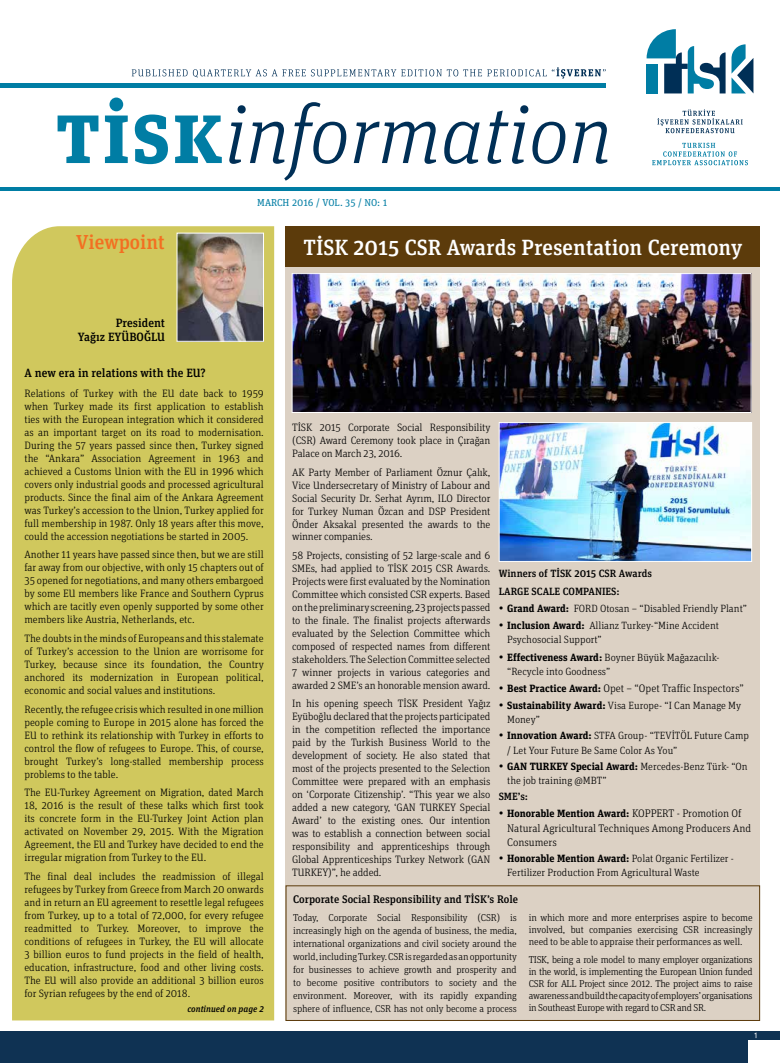
<style>
.page{position:relative;width:780px;height:1063px;background:#fff}
.page>*{position:absolute;margin:0;border:0;box-sizing:border-box;transform-origin:0 0}
.t1{font:500 22px "Unit Slab Pro";color:#fff}
.t2{font:500 20.2px "Unit Slab Pro";color:#f36f21}
.t3{font:500 12px/14px "Unit Slab Pro";color:#000;text-align:right}
.t4{font:300 11px/14.3px "Unit Slab Pro";color:#000}
.t5{font:500 11px "Unit Slab Pro";color:#000}
.t6{font:300 10.7px/13px "Unit Slab Pro";color:#000;text-align:justify}
.t7{font:300 10.5px/14.3px "Unit Slab Pro";color:#000}
.t8{font:500 10.5px/18.3px "Unit Slab Pro";color:#000}
.t9{font:700 10.5px "Unit Slab Pro";color:#000}
.t10{font:10.1px "Unit Slab Pro";color:#007da4}
.t11{font:300 10px/12.9px "Unit Slab Pro";letter-spacing:-.01em;color:#000;text-align:justify}
.t12{font:italic 500 9px "Unit Slab Pro";color:#000}
.s1{font-weight:700}
.s2{font-weight:700;font-size:10.5px}
.s3{font-weight:300;font-size:11px}
</style>
<div class="page">
<div style="left:285px;top:247px;width:475px;height:773px;background:#dcd1c4"></div>
<div style="left:12px;top:226px;width:262px;height:794px;background:#d0c85d"></div>
<div style="left:748px;top:1031px;width:32px;height:8px;background:#0f3253"></div>
<div style="left:0;top:1031px;width:747px;height:32px;background:#0f3253"></div>
<hr style="left:0;top:84px;width:605px;height:4px;background:#007da4">
<svg style="left:646px;top:29px;width:79px;height:64px"></svg>
<svg style="left:731px;top:44px;width:22px;height:49px"></svg>
<svg style="left:657px;top:109px;width:85px;height:24px"></svg>
<svg style="left:652px;top:143px;width:96px;height:22px"></svg>
<hr style="left:0;top:187px;width:780px;height:4px;background:#007da4">
<svg style="left:132px;top:69px;width:55px;height:7px"></svg>
<svg style="left:193px;top:67px;width:412px;height:12px"></svg>
<svg style="left:58px;top:116px;width:40px;height:47px"></svg>
<svg style="left:105px;top:98px;width:23px;height:65px"></svg>
<svg style="left:135px;top:115px;width:33px;height:49px"></svg>
<svg style="left:175px;top:116px;width:47px;height:47px"></svg>
<svg style="left:229px;top:102px;width:117px;height:79px"></svg>
<svg style="left:354px;top:122px;width:82px;height:42px"></svg>
<svg style="left:444px;top:122px;width:35px;height:42px"></svg>
<svg style="left:487px;top:105px;width:78px;height:59px"></svg>
<svg style="left:572px;top:122px;width:35px;height:42px"></svg>
<img style="left:293px;top:275px;width:456px;height:136px">
<div style="left:291px;top:273px;width:460px;height:140px;border:1px solid #fff"></div>
<div style="left:285px;top:226px;width:475px;height:40px;background:#5c3b0b"></div>
<img style="left:500px;top:424px;width:250px;height:136px">
<div style="left:498px;top:422px;width:254px;height:140px;border:1px solid #fff"></div>
<div style="left:285px;top:885px;width:475px;height:136px;border:1px solid #5c3b0b"></div>
<img style="left:179px;top:235px;width:83px;height:105px">
<div style="left:177px;top:233px;width:87px;height:109px;border:1px solid #fff"></div>
<h2 class="t2" style="left:76px;top:228px;width:90px">Viewpoint</h2>
<p class="t3" style="left:78px;top:315px;width:89px">President<br>Yağız EYÜBOĞLU</p>
<p class="t3" style="left:24px;top:365px;width:183px">A new era in relations with the EU?</p>
<p class="t10" style="left:257px;top:196px;width:131px">MARCH 2016 / VOL. 35 / NO: 1</p>
<h1 class="t1" style="left:303px;top:232px;width:440px">TİSK 2015 CSR Awards Presentation Ceremony</h1>
<p class="t6" style="left:24px;top:386px;width:241px">Relations of Turkey with the EU date back to 1959 when Turkey made its first application to establish ties with the European integration which it considered as an important target on its road to modernisation.<br>During the 57 years passed since then, Turkey signed the “Ankara” Association Agreement in 1963 and achieved a Customs Union with the EU in 1996 which covers only industrial goods and processed agricultural products. Since the final aim of the Ankara Agreement was Turkey’s accession to the Union, Turkey applied for full membership in 1987. Only 18 years after this move, could the accession negotiations be started in 2005.</p>
<p class="t6" style="left:24px;top:548px;width:241px">Another 11 years have passed since then, but we are still far away from our objective, with only 15 chapters out of 35 opened for negotiations, and many others embargoed by some EU members like France and Southern Cyprus which are tacitly even openly supported by some other members like Austria, Netherlands, etc.</p>
<p class="t6" style="left:24px;top:631px;width:241px">The doubts in the minds of Europeans and this stalemate of Turkey’s accession to the Union are worrisome for Turkey, because since its foundation, the Country anchored its modernization in European political, economic and social values and institutions.</p>
<p class="t6" style="left:24px;top:702px;width:241px">Recently, the refugee crisis which resulted in one million people coming to Europe in 2015 alone has forced the EU to rethink its relationship with Turkey in efforts to control the flow of refugees to Europe. This, of course, brought Turkey’s long-stalled membership process problems to the table.</p>
<p class="t6" style="left:24px;top:786px;width:241px">The EU-Turkey Agreement on Migration, dated March 18, 2016 is the result of these talks which first took its concrete form in the EU-Turkey Joint Action plan activated on November 29, 2015. With the Migration Agreement, the EU and Turkey have decided to end the irregular migration from Turkey to the EU.</p>
<p class="t6" style="left:24px;top:869px;width:241px">The final deal includes the readmission of illegal refugees by Turkey from Greece from March 20 onwards and in return an EU agreement to resettle legal refugees from Turkey, up to a total of 72,000, for every refugee readmitted to Turkey. Moreover, to improve the conditions of refugees in Turkey, the EU will allocate 3 billion euros to fund projects in the field of health, education, infrastructure, food and other living costs.<br>The EU will also provide an additional 3 billion euros for Syrian refugees by the end of 2018.</p>
<p class="t12" style="left:187px;top:1002px;width:78px">continued on page 2</p>
<p class="t6" style="left:292px;top:421px;width:200px">TİSK 2015 Corporate Social Responsibility (CSR) Award Ceremony took place in Çırağan Palace on March 23, 2016.</p>
<p class="t6" style="left:292px;top:465px;width:200px">AK Party Member of Parliament Öznur Çalık, Vice Undersecretary of Ministry of Labour and Social Security Dr. Serhat Ayrım, ILO Director for Turkey Numan Özcan and DSP President Önder Aksakal presented the awards to the winner companies.</p>
<p class="t6" style="left:292px;top:549px;width:200px">58 Projects, consisting of 52 large-scale and 6<br>SMEs, had applied to TİSK 2015 CSR Awards.<br>Projects were first evaluated by the Nomination Committee which consisted CSR experts. Based on the preliminary screening, 23 projects passed to the finale. The finalist projects afterwards evaluated by the Selection Committee which composed of respected names from different stakeholders. The Selection Committee selected 7 winner projects in various categories and awarded 2 SME’s an honorable mension award.</p>
<p class="t6" style="left:292px;top:697px;width:200px">In his opening speech TİSK President Yağız Eyüboğlu declared that the projects participated in the competition reflected the importance paid by the Turkish Business World to the development of society. He also stated that most of the projects presented to the Selection Committee were prepared with an emphasis on ‘Corporate Citizenship’. “This year we also added a new category, ‘GAN TURKEY Special Award’ to the existing ones. Our intention was to establish a connection between social responsibility and apprenticeships through Global Apprenticeships Turkey Network (GAN TURKEY)”, he added.</p>
<p class="t8" style="left:498px;top:563px;width:155px">Winners of TİSK 2015 CSR Awards<br>LARGE SCALE COMPANIES:</p>
<p class="t7" style="left:498px;top:601px;width:250px">• <span class="s1">Grand Award:</span> FORD Otosan – “Disabled Friendly Plant”</p>
<p class="t7" style="left:507px;top:618px;width:213px;text-indent:-9px">• <span class="s1">Inclusion Award:</span> Allianz Turkey-“Mine Accident<br>Psychosocial Support”</p>
<p class="t7" style="left:507px;top:649px;width:214px;text-indent:-9px">• <span class="s1">Effectiveness Award:</span> Boyner Büyük Mağazacılık-“Recycle into Goodness”</p>
<p class="t4" style="left:498px;top:681px;width:247px">• <span class="s2">Best Practice Award:</span> Opet – “Opet Traffic Inspectors”</p>
<p class="t7" style="left:507px;top:697px;width:235px;text-indent:-9px">• <span class="s1">Sustainability Award:</span> Visa Europe- “I Can Manage My<br>Money”</p>
<p class="t7" style="left:507px;top:728px;width:243px;text-indent:-9px">• <span class="s1">Innovation Award:</span> STFA Group- “TEVİTÖL Future Camp / Let Your Future Be Same Color As You”</p>
<p class="t7" style="left:507px;top:759px;width:242px;line-height:13.7px;text-indent:-9px">• <span class="s1">GAN TURKEY Special Award:</span> Mercedes-Benz Türk- “On the job training @MBT”</p>
<p class="t8" style="left:498px;top:787px;width:31px">SME’s:</p>
<p class="t9" style="left:498px;top:806px;width:244px">• Honorable Mention Award: <span class="s3">KOPPERT - Promotion Of</span></p>
<p class="t4" style="left:507px;top:820px;width:245px">Natural Agricultural Techniques Among Producers And<br>Consumers</p>
<p class="t7" style="left:507px;top:852px;width:228px;line-height:13.7px;text-indent:-9px">• <span class="s1">Honorable Mention Award:</span> Polat Organic Fertilizer -<br>Fertilizer Production From Agricultural Waste</p>
<p class="t5" style="left:293px;top:892px;width:226px">Corporate Social Responsibility and TİSK’s Role</p>
<p class="t11" style="left:293px;top:911px;width:225px">Today, Corporate Social Responsibility (CSR) is increasingly high on the agenda of business, the media, international organizations and civil society around the world, including Turkey. CSR is regarded as an opportunity for businesses to achieve growth and prosperity and to become positive contributors to society and the environment. Moreover, with its rapidly expanding sphere of influence, CSR has not only become a process</p>
<p class="t11" style="left:529px;top:911px;width:225px;line-height:12.1px">in which more and more enterprises aspire to become involved, but companies exercising CSR increasingly need to be able to appraise their performances as well.</p>
<p class="t11" style="left:529px;top:953px;width:225px;line-height:12.1px">TISK, being a role model to many employer organizations in the world, is implementing the European Union funded CSR for ALL Project since 2012. The project aims to raise awareness and build the capacity of employers’ organisations in Southeast Europe with regard to CSR and SR.</p>
</div>
